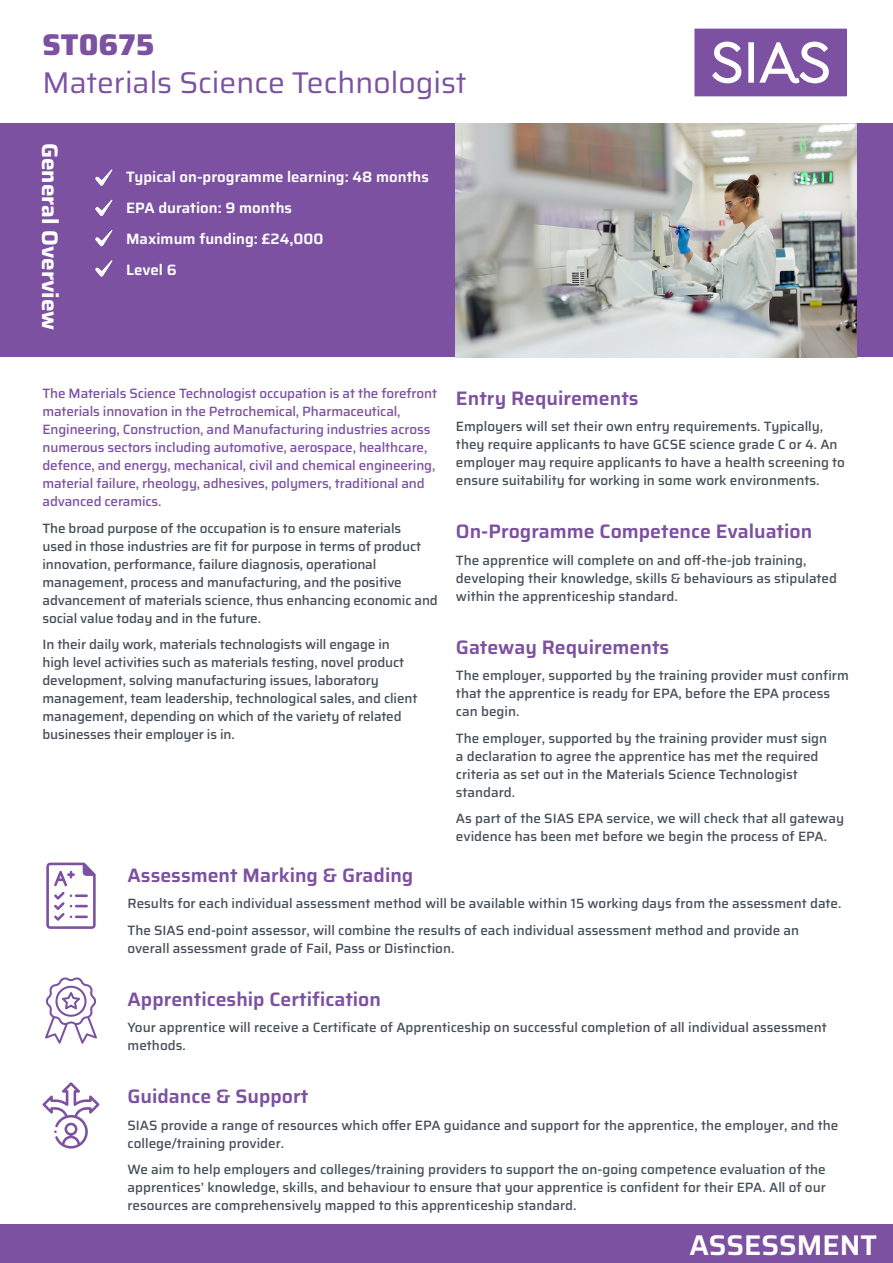
<style>
.page{position:relative;width:893px;height:1263px;background:#fff}
.page>*{position:absolute;margin:0;border:0;box-sizing:border-box;transform-origin:0 0}
.t1{font:30px "Saira";color:#7c51a1}
.t2{font:800 30px "Saira";color:#7c51a1}
.t3{font:600 28.5px "Saira";color:#fff}
.t4{font:700 22.5px "Saira";color:#fff}
.t5{font:600 19.5px "Saira";color:#7c51a1}
.t6{font:600 15px "Saira";color:#fff}
.t7{font:500 13.5px/18px "Saira";color:#464f58}
.t8{font:500 13.5px/18px "Saira";letter-spacing:-.01em;color:#7c51a1}
</style>
<div class="page">
<div style="left:0;top:123px;width:893px;height:234px;background:#7c51a1"></div>
<img style="left:456px;top:123px;width:401px;height:234px">
<svg style="left:95px;top:170px;width:17px;height:16px"></svg>
<svg style="left:95px;top:200px;width:17px;height:16px"></svg>
<svg style="left:95px;top:230px;width:17px;height:16px"></svg>
<svg style="left:95px;top:260px;width:17px;height:16px"></svg>
<div style="left:695px;top:29px;width:151px;height:67px;background:#7c51a1"></div>
<svg style="left:712px;top:42px;width:29px;height:41px"></svg>
<svg style="left:748px;top:42px;width:81px;height:41px"></svg>
<div style="left:0;top:1224px;width:893px;height:39px;background:#7c51a1"></div>
<svg style="left:46px;top:863px;width:50px;height:66px"></svg>
<svg style="left:45px;top:977px;width:52px;height:67px"></svg>
<svg style="left:42px;top:1082px;width:58px;height:67px"></svg>
<p class="t2" style="left:43px;top:20px;width:113px">ST0675</p>
<p class="t1" style="left:43px;top:58px;width:426px">Materials Science Technologist</p>
<p class="t4" style="left:68px;top:143px;width:189px;rotate:90deg">General Overview</p>
<p class="t6" style="left:126px;top:164px;width:304px">Typical on-programme learning: 48 months</p>
<p class="t6" style="left:126px;top:195px;width:167px">EPA duration: 9 months</p>
<p class="t6" style="left:126px;top:226px;width:199px">Maximum funding: £24,000</p>
<p class="t6" style="left:126px;top:257px;width:52px">Level 6</p>
<p class="t8" style="left:43px;top:384px;width:396px">The Materials Science Technologist occupation is at the forefront materials innovation in the Petrochemical, Pharmaceutical, Engineering, Construction, and Manufacturing industries across numerous sectors including automotive, aerospace, healthcare, defence, and energy, mechanical, civil and chemical engineering, material failure, rheology, adhesives, polymers, traditional and advanced ceramics.</p>
<p class="t7" style="left:43px;top:518px;width:397px">The broad purpose of the occupation is to ensure materials<br>used in those industries are fit for purpose in terms of product innovation, performance, failure diagnosis, operational management, process and manufacturing, and the positive advancement of materials science, thus enhancing economic and social value today and in the future.</p>
<p class="t7" style="left:43px;top:635px;width:376px">In their daily work, materials technologists will engage in high level activities such as materials testing, novel product development, solving manufacturing issues, laboratory management, team leadership, technological sales, and client management, depending on which of the variety of related businesses their employer is in.</p>
<p class="t5" style="left:456px;top:382px;width:184px">Entry Requirements</p>
<p class="t7" style="left:456px;top:417px;width:390px">Employers will set their own entry requirements. Typically, they require applicants to have GCSE science grade C or 4. An employer may require applicants to have a health screening to ensure suitability for working in some work environments.</p>
<p class="t5" style="left:456px;top:516px;width:358px">On-Programme Competence Evaluation</p>
<p class="t7" style="left:456px;top:551px;width:383px">The apprentice will complete on and off-the-job training, developing their knowledge, skills &amp; behaviours as stipulated within the apprenticeship standard.</p>
<p class="t5" style="left:456px;top:631px;width:215px">Gateway Requirements</p>
<p class="t7" style="left:456px;top:666px;width:394px">The employer, supported by the training provider must confirm that the apprentice is ready for EPA, before the EPA process can begin.</p>
<p class="t7" style="left:456px;top:729px;width:373px">The employer, supported by the training provider must sign a declaration to agree the apprentice has met the required criteria as set out in the Materials Science Technologist standard.</p>
<p class="t7" style="left:456px;top:809px;width:390px">As part of the SIAS EPA service, we will check that all gateway evidence has been met before we begin the process of EPA.</p>
<p class="t5" style="left:128px;top:859px;width:287px">Assessment Marking &amp; Grading</p>
<p class="t7" style="left:128px;top:894px;width:715px">Results for each individual assessment method will be available within 15 working days from the assessment date.</p>
<p class="t7" style="left:128px;top:920px;width:673px">The SIAS end-point assessor, will combine the results of each individual assessment method and provide an overall assessment grade of Fail, Pass or Distinction.</p>
<p class="t5" style="left:128px;top:983px;width:255px">Apprenticeship Certification</p>
<p class="t7" style="left:128px;top:1018px;width:701px">Your apprentice will receive a Certificate of Apprenticeship on successful completion of all individual assessment methods.</p>
<p class="t5" style="left:128px;top:1080px;width:182px">Guidance &amp; Support</p>
<p class="t7" style="left:128px;top:1115px;width:712px">SIAS provide a range of resources which offer EPA guidance and support for the apprentice, the employer, and the college/training provider.</p>
<p class="t7" style="left:128px;top:1160px;width:700px;text-align:justify">We aim to help employers and colleges/training providers to support the on-going competence evaluation of the apprentices’ knowledge, skills, and behaviour to ensure that your apprentice is confident for their EPA. All of our resources are comprehensively mapped to this apprenticeship standard.</p>
<p class="t3" style="left:689px;top:1222px;width:189px">ASSESSMENT</p>
</div>
